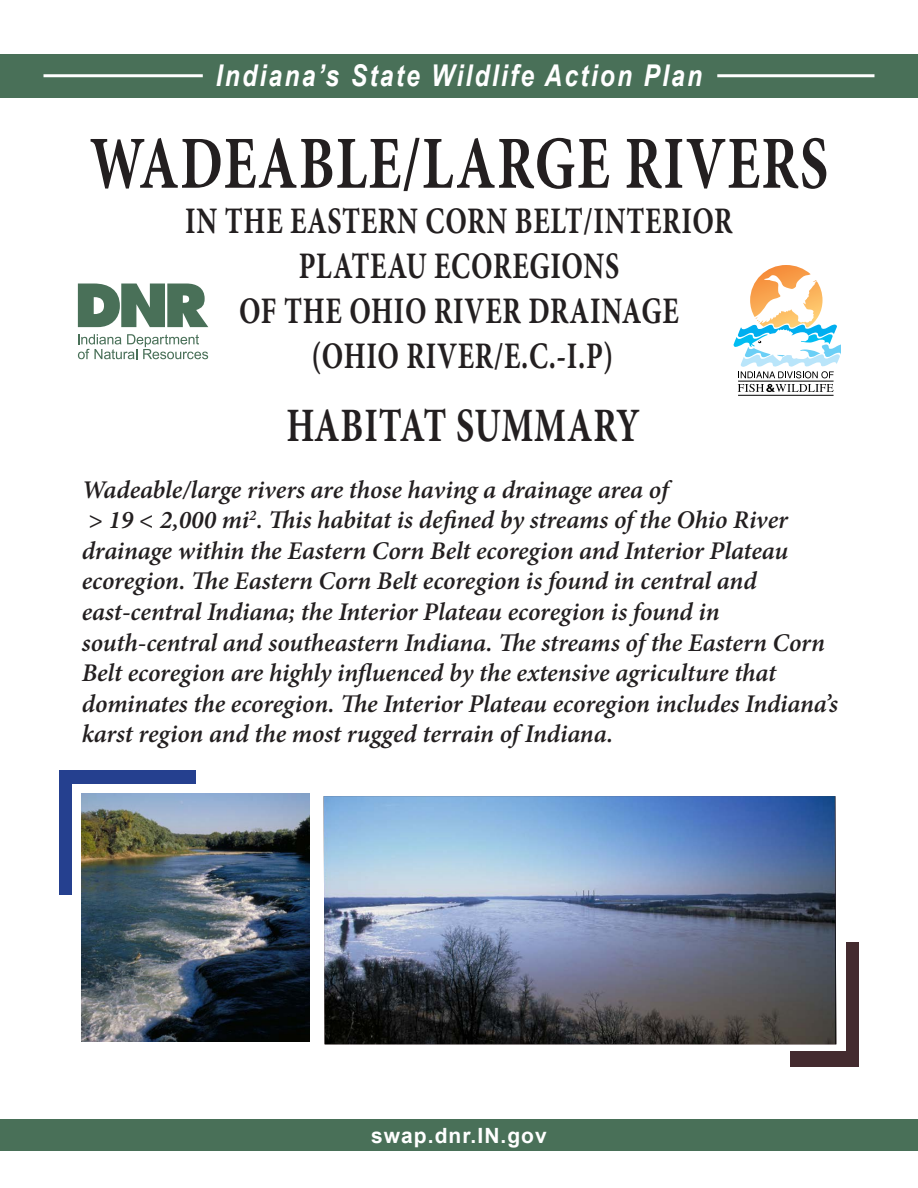
<style>
.page{position:relative;width:918px;height:1188px;background:#fff}
.page>*{position:absolute;margin:0;border:0;box-sizing:border-box;transform-origin:0 0}
.t1{font:700 75px "Minion Pro";letter-spacing:.025em;color:#231f20;scale:.75 1}
.t2{font:700 48px "Minion Pro";letter-spacing:.02em;color:#231f20;scale:.75 1}
.t3{font:700 37.5px "Minion Pro";letter-spacing:.025em;color:#231f20;scale:.75 1}
.t4{font:italic 700 30px "Arial Narrow";letter-spacing:.075em;color:#fff}
.t5{font:italic 600 25.5px/30.6px "Minion Pro";letter-spacing:-.005em;color:#231f20}
.t6{font:700 21px "Arial";letter-spacing:.05em;color:#fff}
</style>
<div class="page">
<div style="left:0;top:1120px;width:918px;height:31px;background:#497058"></div>
<div style="left:0;top:54px;width:918px;height:44px;background:#497058"></div>
<hr style="left:44px;top:74px;width:159px;height:3px;background:#fff">
<hr style="left:717px;top:74px;width:158px;height:3px;background:#fff">
<div style="left:791px;top:942px;width:68px;height:125px;background:#442b2f"></div>
<div style="left:776px;top:920px;width:70px;height:131px;background:#fff"></div>
<div style="left:59px;top:770px;width:137px;height:125px;background:#25408f"></div>
<div style="left:73px;top:784px;width:136px;height:125px;background:#fff"></div>
<svg style="left:78px;top:284px;width:130px;height:43px"></svg>
<svg style="left:78px;top:334px;width:130px;height:25px"></svg>
<hr style="left:738px;top:395px;width:96px;height:1px;background:#000">
<hr style="left:738px;top:381px;width:96px;height:1px;background:#000">
<svg style="left:738px;top:384px;width:96px;height:8px"></svg>
<svg style="left:734px;top:265px;width:107px;height:113px"></svg>
<img style="left:324px;top:796px;width:512px;height:248px">
<img style="left:81px;top:794px;width:229px;height:248px">
<p class="t4" style="left:216px;top:53px;width:488px">Indiana’s State Wildlife Action Plan</p>
<p class="t1" style="left:90px;top:111px;width:986px">WADEABLE/LARGE RIVERS</p>
<p class="t3" style="left:185px;top:194px;width:732px">IN THE EASTERN CORN BELT/INTERIOR</p>
<p class="t3" style="left:299px;top:239px;width:429px">PLATEAU ECOREGIONS</p>
<p class="t3" style="left:239px;top:284px;width:588px">OF THE OHIO RIVER DRAINAGE</p>
<p class="t3" style="left:311px;top:329px;width:404px">(OHIO RIVER/E.C.-I.P)</p>
<p class="t2" style="left:287px;top:392px;width:472px">HABITAT SUMMARY</p>
<p class="t5" style="left:82px;top:474px;width:588px">Wadeable/large rivers are those having a drainage area of</p>
<p class="t5" style="left:82px;top:504px;width:708px">&gt; 19 &lt; 2,000 mi<sup>2</sup>. This habitat is defined by streams of the Ohio River drainage within the Eastern Corn Belt ecoregion and Interior Plateau</p>
<p class="t5" style="left:82px;top:566px;width:676px">ecoregion. The Eastern Corn Belt ecoregion is found in central and</p>
<p class="t5" style="left:82px;top:596px;width:639px">east-central Indiana; the Interior Plateau ecoregion is found in</p>
<p class="t5" style="left:82px;top:627px;width:745px">south-central and southeastern Indiana. The streams of the Eastern Corn<br>Belt ecoregion are highly influenced by the extensive agriculture that</p>
<p class="t5" style="left:82px;top:688px;width:758px">dominates the ecoregion. The Interior Plateau ecoregion includes Indiana’s karst region and the most rugged terrain of Indiana.</p>
<p class="t6" style="left:371px;top:1121px;width:177px">swap.dnr.IN.gov</p>
</div>
